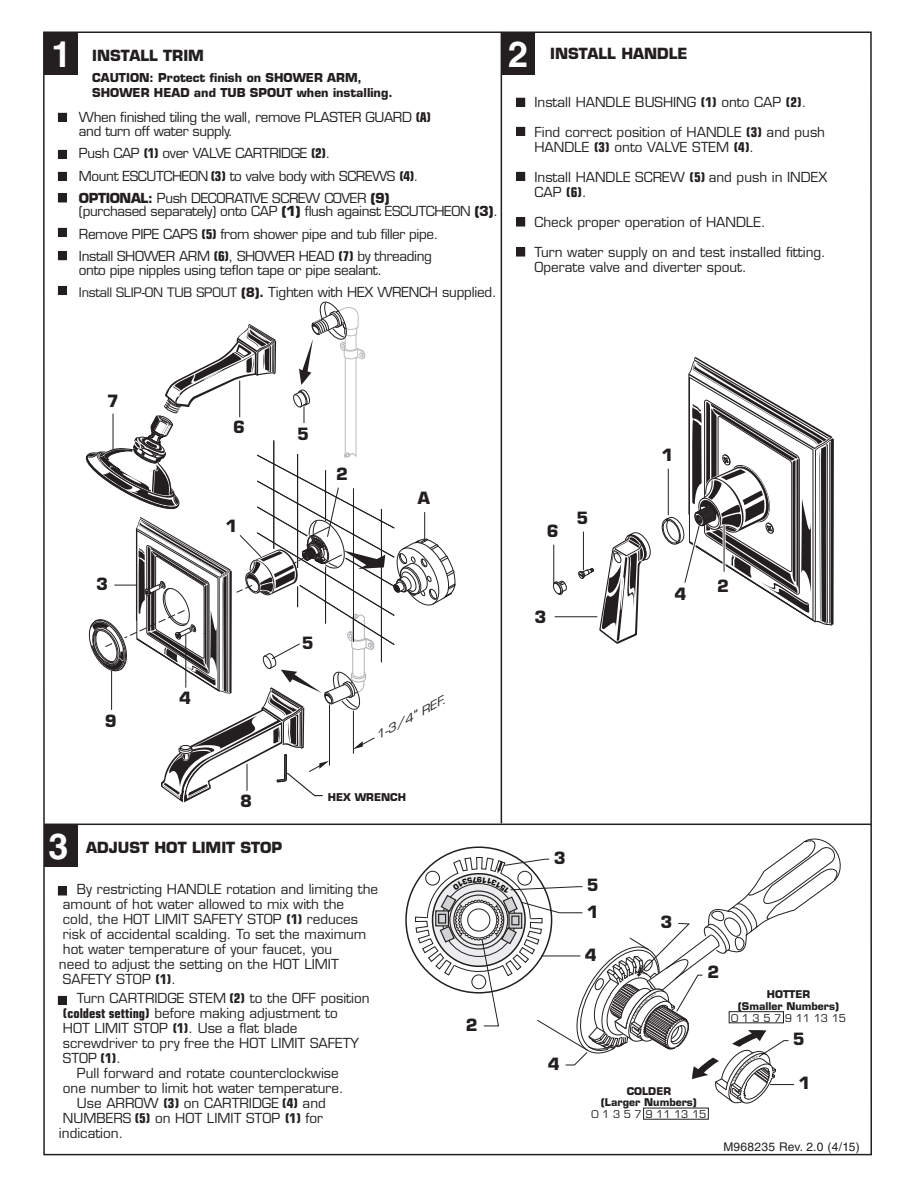
<style>
.page{position:relative;width:918px;height:1188px;background:#fff}
.page>*{position:absolute;margin:0;border:0;box-sizing:border-box;transform-origin:0 0}
.t1{font:700 36px "Helvetica LT Std";color:#fff}
.t2{font:700 16.5px "Eurostile LT Std";color:#231f20}
.t3{font:700 15px "Eurostile LT Std";color:#231f20}
.t4{font:13.5px/15px "Eurostile LT Std";color:#231f20}
.t5{font:13.5px/22.5px "Eurostile LT Std";letter-spacing:-.03em;color:#231f20}
.t6{font:700 12px/15px "Eurostile LT Std";color:#231f20}
.t7{font:12px "Helvetica LT Std";letter-spacing:.025em;color:#231f20}
.t8{font:italic 10.5px "Eurostile LT Std";color:#231f20;scale:1.29 1}
.t9{font:700 10.5px "Eurostile LT Std";color:#231f20}
.t10{font:700 10.35px/11.9px "Eurostile LT Std";color:#231f20;text-align:center}
.t11{font:10.35px "Eurostile LT Std";color:#231f20}
.s1{font-weight:700;font-stretch:condensed}
.s2{font-weight:700}
.s3{font-size:12.75px}
.s4{font-weight:700;font-size:12.75px}
</style>
<div class="page">
<div style="left:44px;top:824px;width:33px;height:43px;background:#231f20"></div>
<hr style="left:45px;top:824px;width:825px;height:1px;background:#231f20">
<hr style="left:501px;top:33px;width:1px;height:790px;background:#231f20">
<hr style="left:553px;top:545px;width:1px;height:38px;background:#231f20">
<svg style="left:553px;top:580px;width:14px;height:15px"></svg>
<svg style="left:578px;top:531px;width:73px;height:113px"></svg>
<svg style="left:661px;top:357px;width:173px;height:269px"></svg>
<hr style="left:555px;top:616px;width:42px;height:1px;background:#231f20">
<div style="left:501px;top:32px;width:34px;height:43px;background:#231f20"></div>
<div style="left:517px;top:98px;width:8px;height:8px;background:#231f20"></div>
<div style="left:516px;top:98px;width:9px;height:9px;border:1px solid #231f20"></div>
<div style="left:517px;top:127px;width:8px;height:8px;background:#231f20"></div>
<div style="left:516px;top:127px;width:9px;height:9px;border:1px solid #231f20"></div>
<div style="left:517px;top:172px;width:8px;height:8px;background:#231f20"></div>
<div style="left:516px;top:172px;width:9px;height:9px;border:1px solid #231f20"></div>
<div style="left:517px;top:218px;width:8px;height:8px;background:#231f20"></div>
<div style="left:516px;top:218px;width:9px;height:8px;border:1px solid #231f20"></div>
<div style="left:517px;top:248px;width:8px;height:8px;background:#231f20"></div>
<div style="left:516px;top:248px;width:9px;height:8px;border:1px solid #231f20"></div>
<div style="left:44px;top:32px;width:33px;height:43px;background:#231f20"></div>
<div style="left:58px;top:887px;width:9px;height:8px;background:#231f20"></div>
<div style="left:58px;top:996px;width:9px;height:9px;background:#231f20"></div>
<div style="left:58px;top:113px;width:9px;height:8px;background:#231f20"></div>
<div style="left:58px;top:113px;width:9px;height:9px;border:1px solid #231f20"></div>
<div style="left:58px;top:150px;width:9px;height:8px;background:#231f20"></div>
<div style="left:58px;top:150px;width:9px;height:9px;border:1px solid #231f20"></div>
<div style="left:58px;top:172px;width:9px;height:8px;background:#231f20"></div>
<div style="left:58px;top:172px;width:9px;height:9px;border:1px solid #231f20"></div>
<div style="left:58px;top:194px;width:9px;height:8px;background:#231f20"></div>
<div style="left:58px;top:228px;width:9px;height:8px;background:#231f20"></div>
<div style="left:58px;top:228px;width:9px;height:9px;border:1px solid #231f20"></div>
<div style="left:58px;top:252px;width:9px;height:8px;background:#231f20"></div>
<div style="left:58px;top:251px;width:9px;height:9px;border:1px solid #231f20"></div>
<div style="left:58px;top:286px;width:9px;height:9px;background:#231f20"></div>
<svg style="left:85px;top:301px;width:371px;height:502px"></svg>
<svg style="left:415px;top:838px;width:426px;height:266px"></svg>
<h1 class="t1" style="left:51px;top:33px;width:22px">1</h1>
<p class="t3" style="left:92px;top:49px;width:113px">INSTALL TRIM</p>
<p class="t6" style="left:92px;top:71px;width:302px">CAUTION: Protect finish on SHOWER ARM,<br>SHOWER HEAD and TUB SPOUT when installing.</p>
<p class="t5" style="left:79px;top:112px;width:354px;line-height:13.5px">When finished tiling the wall, remove PLASTER GUARD <span class="s1">(A) </span>and turn off water supply.</p>
<p class="t5" style="left:79px;top:143px;width:341px">Push CAP <span class="s1">(1)</span> over VALVE CARTRIDGE <span class="s1">(2)</span>.<br>Mount ESCUTCHEON <span class="s1">(3)</span> to valve body with SCREWS <span class="s1">(4)</span>.<br><span class="s2">OPTIONAL:</span> Push DECORATIVE SCREW COVER <span class="s2">(9)</span></p>
<p class="t5" style="left:79px;top:201px;width:421px">(purchased separately) onto CAP <span class="s2">(1)</span> flush against ESCUTCHEON <span class="s2">(3)</span>.<br>Remove PIPE CAPS <span class="s1">(5)</span> from shower pipe and tub filler pipe.<br>Install SHOWER ARM <span class="s1">(6)</span>, SHOWER HEAD <span class="s1">(7)</span> by threading</p>
<p class="t5" style="left:79px;top:259px;width:419px">onto pipe nipples using teflon tape or pipe sealant.<br><span class="s3">Install SLIP-ON TUB SPOUT</span> <span class="s4">(8).</span> Tighten with HEX WRENCH supplied.</p>
<h1 class="t1" style="left:508px;top:33px;width:22px">2</h1>
<p class="t3" style="left:550px;top:47px;width:139px">INSTALL HANDLE</p>
<p class="t4" style="left:534px;top:95px;width:273px">Install HANDLE BUSHING <span class="s1">(1)</span> onto CAP <span class="s1">(2)</span>.</p>
<p class="t4" style="left:534px;top:125px;width:292px">Find correct position of HANDLE <span class="s1">(3)</span> and push<br>HANDLE <span class="s1">(3)</span> onto VALVE STEM <span class="s1">(4)</span>.</p>
<p class="t4" style="left:534px;top:170px;width:294px">Install HANDLE SCREW <span class="s1">(5)</span> and push in INDEX<br>CAP <span class="s1">(6)</span>.</p>
<p class="t4" style="left:534px;top:215px;width:233px">Check proper operation of HANDLE.</p>
<p class="t4" style="left:534px;top:245px;width:293px">Turn water supply on and test installed fitting.<br>Operate valve and diverter spout.</p>
<p class="t2" style="left:107px;top:393px;width:13px">7</p>
<p class="t2" style="left:96px;top:576px;width:13px">3</p>
<p class="t2" style="left:105px;top:713px;width:13px">9</p>
<p class="t2" style="left:233px;top:420px;width:13px">6</p>
<p class="t2" style="left:226px;top:519px;width:13px">1</p>
<p class="t2" style="left:179px;top:691px;width:13px">4</p>
<p class="t2" style="left:297px;top:426px;width:13px">5</p>
<p class="t2" style="left:336px;top:466px;width:13px">2</p>
<p class="t2" style="left:418px;top:491px;width:14px">A</p>
<p class="t2" style="left:302px;top:636px;width:13px">5</p>
<p class="t8" style="left:373px;top:733px;width:63px;rotate:-29deg">1-3/4" REF.</p>
<h1 class="t1" style="left:49px;top:825px;width:22px">3</h1>
<p class="t2" style="left:240px;top:794px;width:13px">8</p>
<p class="t3" style="left:86px;top:841px;width:198px">ADJUST HOT LIMIT STOP</p>
<p class="t9" style="left:328px;top:792px;width:80px">HEX WRENCH</p>
<p class="t4" style="left:59px;top:882px;width:321px">■ By restricting HANDLE rotation and limiting the amount of hot water allowed to mix with the<br>cold, the HOT LIMIT SAFETY STOP <span class="s1">(1)</span> reduces risk of accidental scalding. To set the maximum hot water temperature of your faucet, you<br>need to adjust the setting on the HOT LIMIT SAFETY STOP <span class="s1">(1)</span>.</p>
<p class="t4" style="left:59px;top:992px;width:312px">■ Turn CARTRIDGE STEM <span class="s1">(2)</span> to the OFF position</p>
<p class="t4" style="left:63px;top:1007px;width:276px"><span class="s1">(coldest setting)</span> before making adjustment to</p>
<p class="t4" style="left:63px;top:1022px;width:236px">HOT LIMIT STOP <span class="s1">(1)</span>. Use a flat blade</p>
<p class="t4" style="left:63px;top:1037px;width:298px">screwdriver to pry free the HOT LIMIT SAFETY</p>
<p class="t4" style="left:63px;top:1052px;width:60px">STOP <span class="s1">(1)</span>.</p>
<p class="t4" style="left:77px;top:1067px;width:263px">Pull forward and rotate counterclockwise</p>
<p class="t4" style="left:63px;top:1082px;width:282px">one number to limit hot water temperature.</p>
<p class="t4" style="left:77px;top:1097px;width:250px">Use ARROW <span class="s1">(3)</span> on CARTRIDGE <span class="s1">(4)</span> and</p>
<p class="t4" style="left:63px;top:1112px;width:262px">NUMBERS <span class="s1">(5)</span> on HOT LIMIT STOP <span class="s1">(1)</span> for</p>
<p class="t4" style="left:59px;top:1127px;width:66px">indication.</p>
<p class="t2" style="left:466px;top:1017px;width:13px">2</p>
<p class="t2" style="left:547px;top:523px;width:13px">6</p>
<p class="t2" style="left:577px;top:510px;width:13px">5</p>
<p class="t2" style="left:534px;top:609px;width:13px">3</p>
<p class="t2" style="left:661px;top:447px;width:13px">1</p>
<p class="t2" style="left:675px;top:586px;width:13px">4</p>
<p class="t2" style="left:717px;top:578px;width:13px">2</p>
<p class="t2" style="left:554px;top:850px;width:13px">3</p>
<p class="t2" style="left:548px;top:1056px;width:13px">4</p>
<p class="t2" style="left:587px;top:878px;width:13px">5</p>
<p class="t2" style="left:587px;top:904px;width:13px">1</p>
<p class="t2" style="left:585px;top:947px;width:13px">4</p>
<p class="t2" style="left:660px;top:914px;width:13px">3</p>
<p class="t2" style="left:708px;top:964px;width:13px">2</p>
<p class="t10" style="left:601px;top:1086px;width:98px">COLDER<br>(Larger Numbers)</p>
<p class="t11" style="left:591px;top:1110px;width:117px">0 1 3 5 7 9 11 13 15</p>
<p class="t10" style="left:738px;top:989px;width:103px">HOTTER<br>(Smaller Numbers)</p>
<p class="t11" style="left:731px;top:1013px;width:117px">0 1 3 5 7 9 11 13 15</p>
<p class="t2" style="left:793px;top:1032px;width:13px">5</p>
<p class="t2" style="left:799px;top:1076px;width:13px">1</p>
<p class="t7" style="left:723px;top:1139px;width:138px">M968235 Rev. 2.0 (4/15)</p>
</div>
